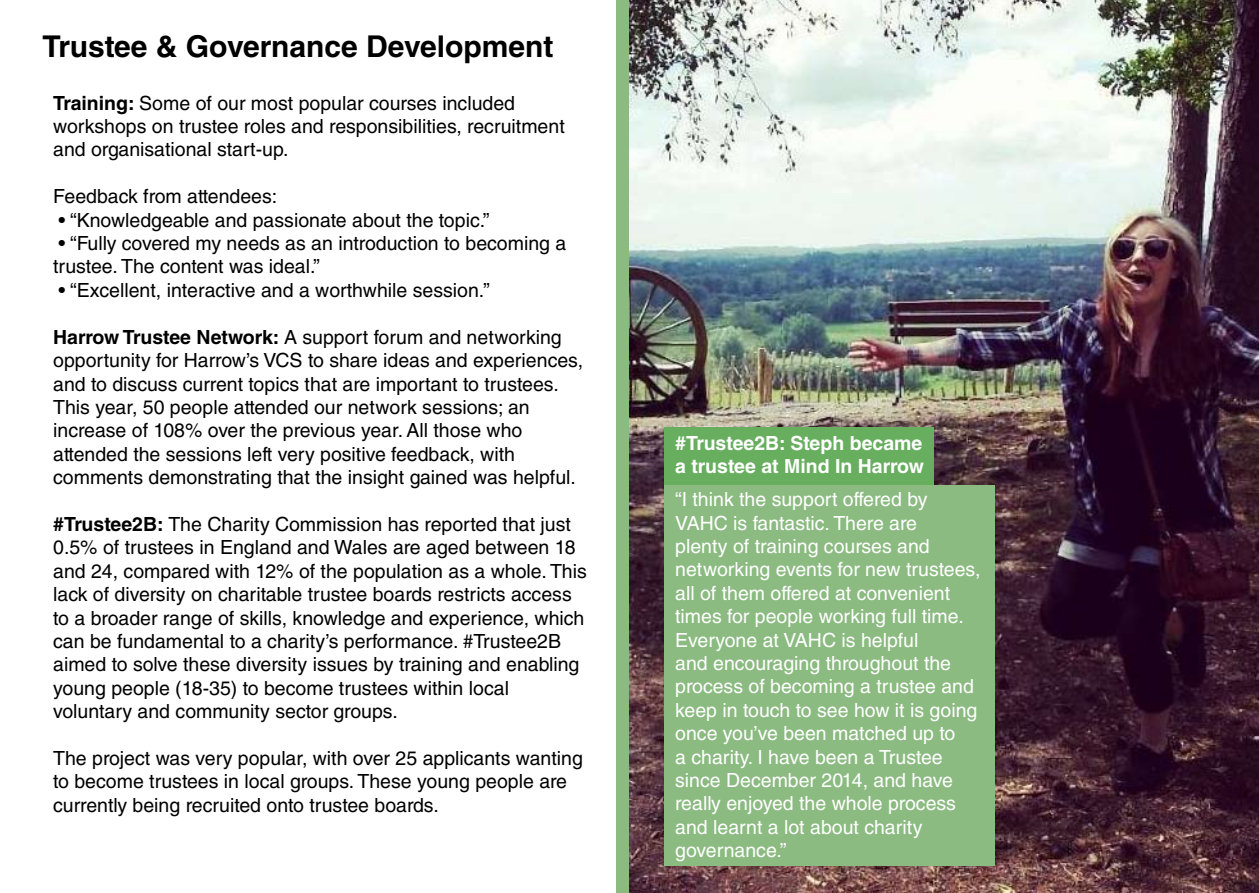
<style>
.page{position:relative;width:1259px;height:893px;background:#fff}
.page>*{position:absolute;margin:0;border:0;box-sizing:border-box;transform-origin:0 0}
.t1{font:700 30px "Helvetica LT Std";color:#000}
.t2{font:19.5px/23.4px "Helvetica LT Std";color:#000}
.t3{font:19.5px/23.4px "Helvetica LT Std";color:#fff}
.t4{font:700 19.5px/23.4px "Helvetica LT Std";color:#fff}
.s1{font-weight:700}
</style>
<div class="page">
<div style="left:616px;top:0;width:13px;height:893px;background:#8bbb81"></div>
<img style="left:629px;top:0;width:630px;height:893px">
<div style="left:664px;top:427px;width:269px;height:117px;background:#67ae5f"></div>
<div style="left:664px;top:485px;width:331px;height:380px;background:#8bbb81"></div>
<h1 class="t1" style="left:43px;top:28px;width:512px">Trustee &amp; Governance Development</h1>
<p class="t2" style="left:53px;top:91px;width:513px"><span class="s1">Training:</span> Some of our most popular courses included workshops on trustee roles and responsibilities, recruitment and organisational start-up.</p>
<p class="t2" style="left:53px;top:185px;width:225px">Feedback from attendees:</p>
<p class="t2" style="left:59px;top:208px;width:432px">• “Knowledgeable and passionate about the topic.”</p>
<p class="t2" style="left:53px;top:231px;width:515px">• “Fully covered my needs as an introduction to becoming a trustee. The content was ideal.”</p>
<p class="t2" style="left:59px;top:278px;width:433px">• “Excellent, interactive and a worthwhile session.”</p>
<p class="t2" style="left:53px;top:325px;width:531px"><span class="s1">Harrow Trustee Network:</span> A support forum and networking opportunity for Harrow’s VCS to share ideas and experiences, and to discuss current topics that are important to trustees.<br>This year, 50 people attended our network sessions; an increase of 108% over the previous year. All those who attended the sessions left very positive feedback, with comments demonstrating that the insight gained was helpful.</p>
<p class="t2" style="left:53px;top:512px;width:535px"><span class="s1">#Trustee2B:</span> The Charity Commission has reported that just 0.5% of trustees in England and Wales are aged between 18 and 24, compared with 12% of the population as a whole. This lack of diversity on charitable trustee boards restricts access to a broader range of skills, knowledge and experience, which can be fundamental to a charity’s performance. #Trustee2B aimed to solve these diversity issues by training and enabling young people (18-35) to become trustees within local voluntary and community sector groups.</p>
<p class="t2" style="left:53px;top:746px;width:531px">The project was very popular, with over 25 applicants wanting to become trustees in local groups. These young people are currently being recruited onto trustee boards.</p>
<p class="t4" style="left:675px;top:431px;width:250px">#Trustee2B: Steph became a trustee at Mind In Harrow</p>
<p class="t3" style="left:675px;top:488px;width:307px">“I think the support offered by<br>VAHC is fantastic. There are<br>plenty of training courses and networking events for new trustees, all of them offered at convenient times for people working full time.<br>Everyone at VAHC is helpful<br>and encouraging throughout the process of becoming a trustee and keep in touch to see how it is going once you’ve been matched up to<br>a charity. I have been a Trustee since December 2014, and have really enjoyed the whole process and learnt a lot about charity governance.”</p>
</div>
